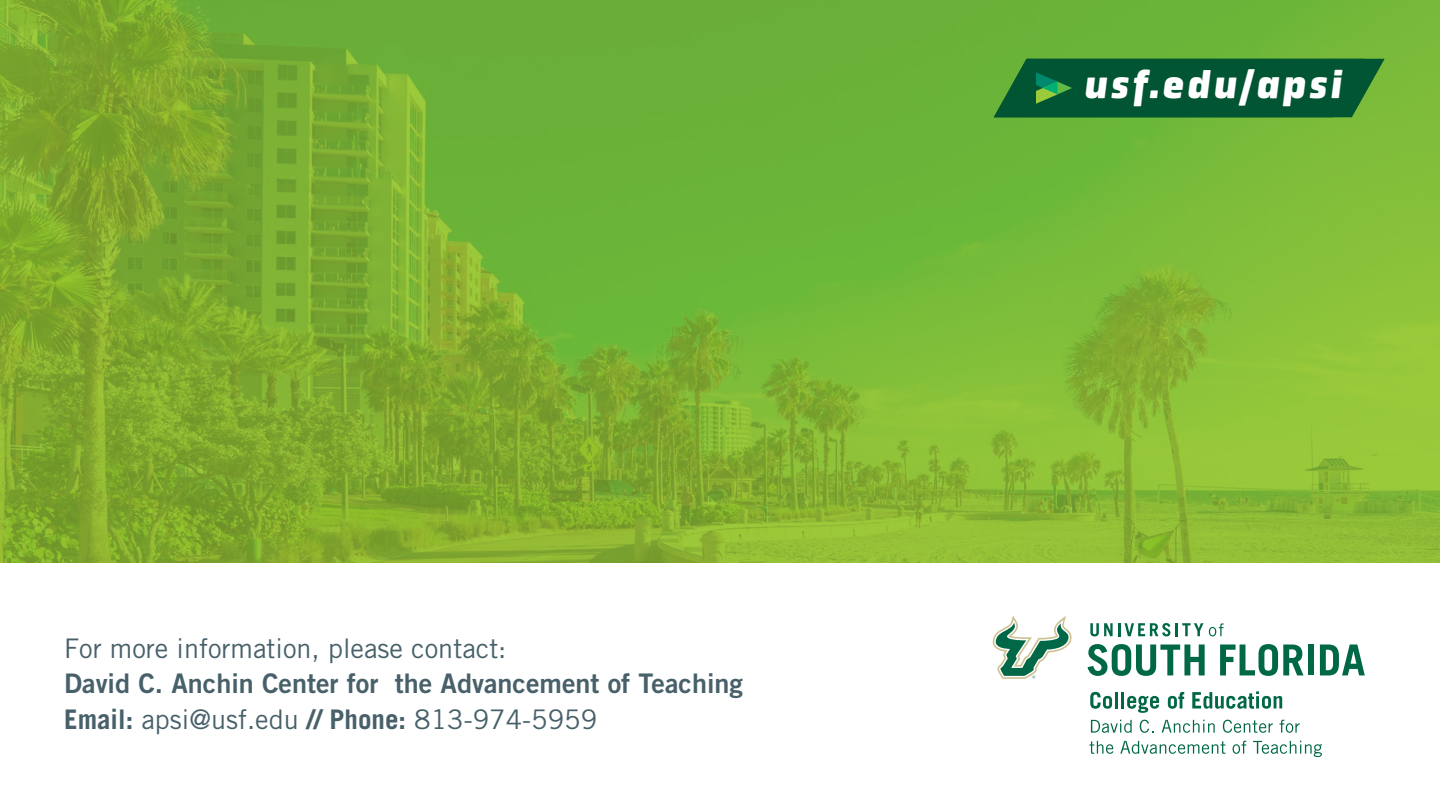
<style>
.page{position:relative;width:1440px;height:810px;background:#fff}
.page>*{position:absolute;margin:0;border:0;box-sizing:border-box;transform-origin:0 0}
.t1{font:italic 900 39px "Obvia";letter-spacing:.075em;color:#fff}
.t2{font:27px "Trade Gothic LT Std";color:#476069}
.t3{font:27px "Trade Gothic LT Std Bd 2";color:#476069}
.s1{font-weight:700}
</style>
<div class="page">
<img style="left:0;top:0;width:1440px;height:563px">
<svg style="left:993px;top:616px;width:79px;height:63px"></svg>
<svg style="left:1090px;top:623px;width:113px;height:13px"></svg>
<svg style="left:1209px;top:623px;width:15px;height:13px"></svg>
<svg style="left:1088px;top:644px;width:117px;height:32px"></svg>
<svg style="left:1220px;top:644px;width:84px;height:32px"></svg>
<div style="left:1308px;top:645px;width:6px;height:30px;background:#006747"></div>
<svg style="left:1320px;top:645px;width:45px;height:30px"></svg>
<svg style="left:1090px;top:692px;width:22px;height:17px"></svg>
<hr style="left:1115px;top:692px;width:3px;height:16px;background:#006747">
<hr style="left:1121px;top:692px;width:3px;height:16px;background:#006747">
<svg style="left:1127px;top:696px;width:32px;height:17px"></svg>
<svg style="left:1168px;top:692px;width:16px;height:17px"></svg>
<svg style="left:1192px;top:691px;width:90px;height:18px"></svg>
<svg style="left:1091px;top:720px;width:41px;height:13px"></svg>
<svg style="left:1140px;top:720px;width:14px;height:13px"></svg>
<svg style="left:1162px;top:720px;width:53px;height:13px"></svg>
<svg style="left:1223px;top:720px;width:50px;height:13px"></svg>
<svg style="left:1280px;top:720px;width:20px;height:13px"></svg>
<svg style="left:1089px;top:741px;width:25px;height:13px"></svg>
<svg style="left:1120px;top:741px;width:105px;height:13px"></svg>
<svg style="left:1233px;top:741px;width:13px;height:13px"></svg>
<svg style="left:1253px;top:741px;width:69px;height:16px"></svg>
<svg style="left:994px;top:59px;width:391px;height:58px;background:#0c5f33"></svg>
<p class="t2" style="left:64px;top:632px;width:444px">For more information, please contact:</p>
<p class="t3" style="left:64px;top:667px;width:680px">David C. Anchin Center for the Advancement of Teaching</p>
<p class="t2" style="left:64px;top:703px;width:535px"><span class="s1">Email:</span> apsi@usf.edu <span class="s1">// Phone:</span> 813-974-5959</p>
<h1 class="t1" style="left:1083px;top:61px;width:259px">usf.edu/apsi</h1>
</div>
